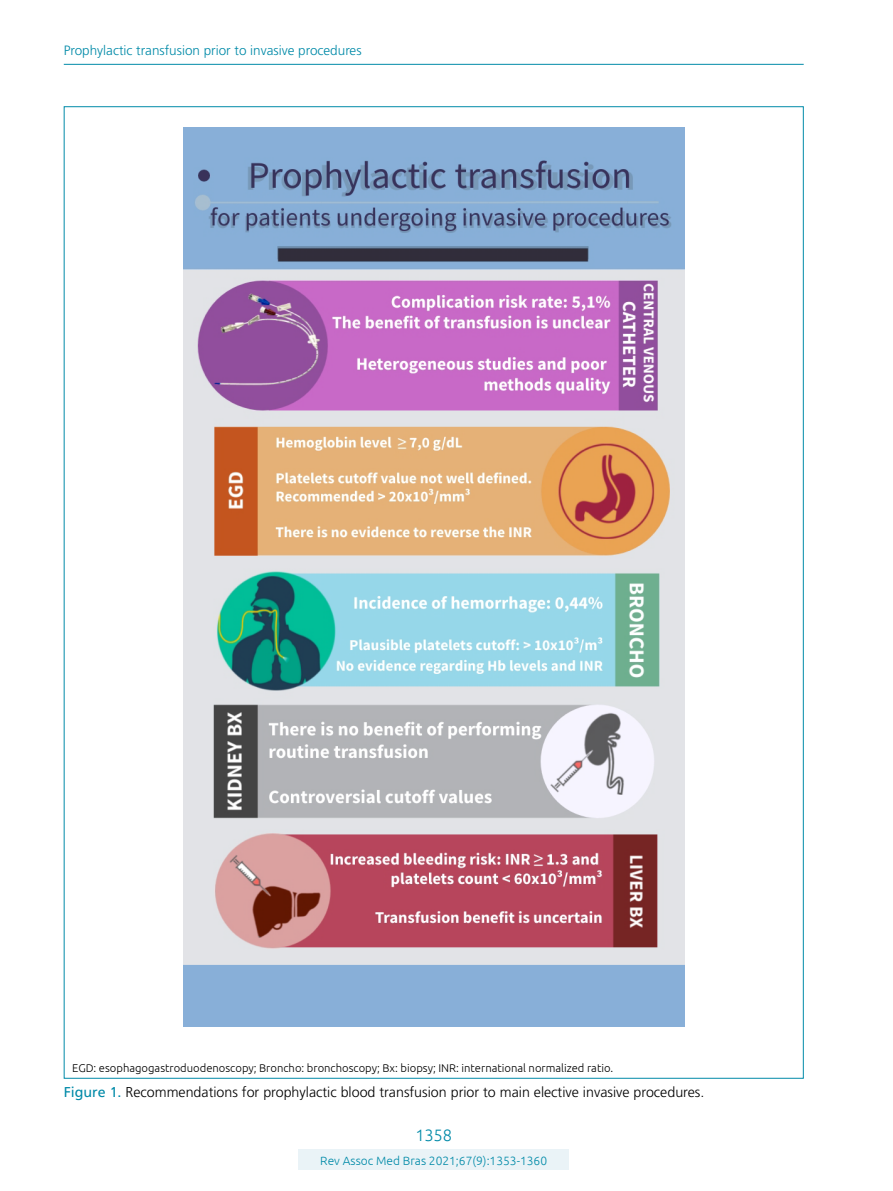
<style>
.page{position:relative;width:893px;height:1191px;background:#fff}
.page>*{position:absolute;margin:0;border:0;box-sizing:border-box;transform-origin:0 0}
.t1{font:300 16.5px "Ubuntu";color:#008aa8}
.t2{font:300 14.25px "Frutiger LT Std";color:#000}
.t3{font:300 13.5px "Frutiger LT Std";color:#008aa8}
.t4{font:300 12px "Ubuntu";color:#008aa8}
.t5{font:300 11.25px "Ubuntu";color:#000}
.s1{font-weight:400;color:#008aa8}
</style>
<div class="page">
<hr style="left:64px;top:64px;width:740px;height:1px;background:#008aa8">
<div style="left:299px;top:1149px;width:270px;height:21px;background:#eaf3f7"></div>
<img style="left:183px;top:127px;width:501px;height:899px">
<p class="t3" style="left:64px;top:42px;width:299px">Prophylactic transfusion prior to invasive procedures</p>
<p class="t5" style="left:72px;top:1061px;width:543px">EGD: esophagogastroduodenoscopy; Broncho: bronchoscopy; Bx: biopsy; INR: international normalized ratio.</p>
<p class="t2" style="left:64px;top:1084px;width:642px"><span class="s1">Figure 1.</span> Recommendations for prophylactic blood transfusion prior to main elective invasive procedures.</p>
<h1 class="t1" style="left:415px;top:1125px;width:38px">1358</h1>
<p class="t4" style="left:320px;top:1153px;width:228px">Rev Assoc Med Bras 2021;67(9):1353-1360</p>
</div>
